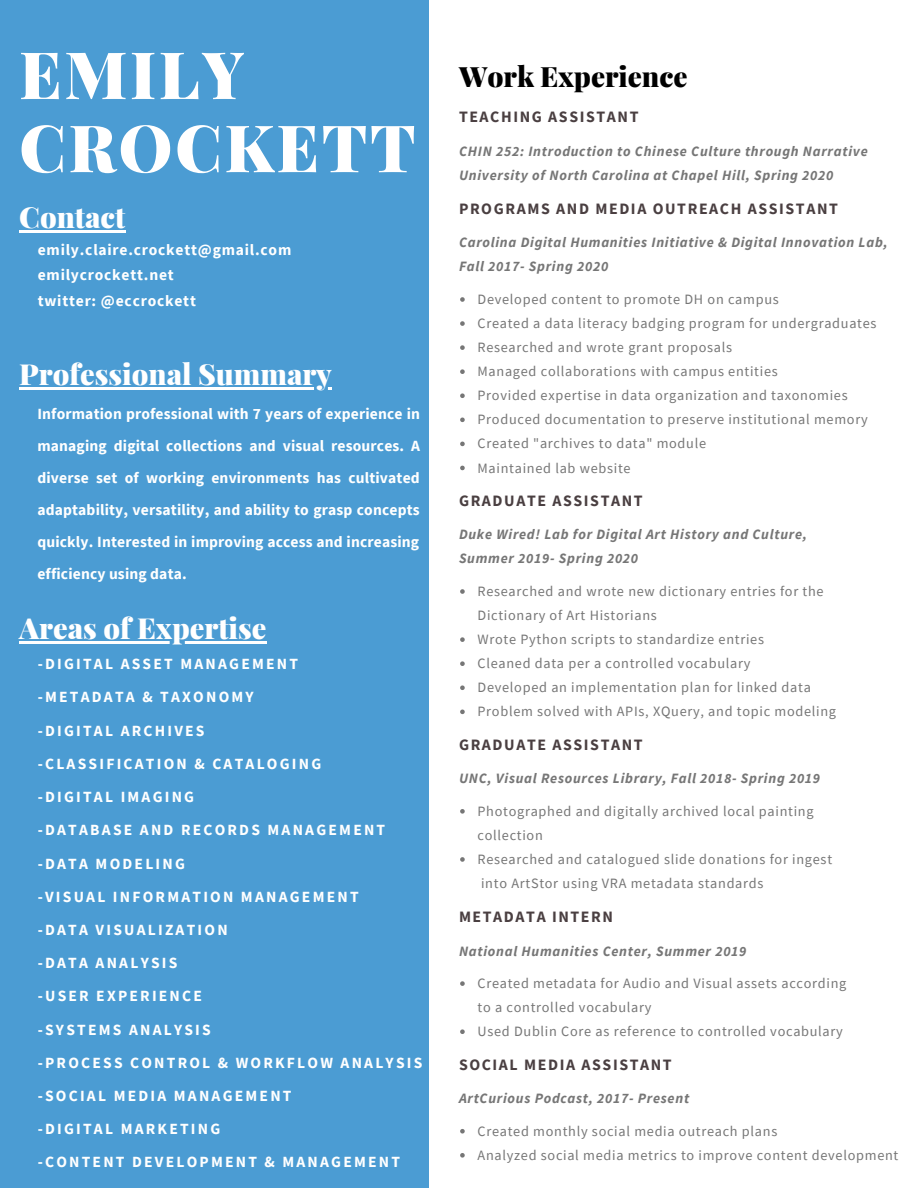
<style>
.page{position:relative;width:918px;height:1188px;background:#fff}
.page>*{position:absolute;margin:0;border:0;box-sizing:border-box;transform-origin:0 0}
.t1{font:900 65.4px/73.2px "Playfair Display";letter-spacing:.04em;color:#fff}
.t2{font:900 29.1px "Playfair Display";color:#fff}
.t3{font:900 28.05px "Playfair Display";color:#000}
.t4{font:700 15.9px "Source Sans Pro";letter-spacing:.1em;color:#4a3f41}
.t5{font:700 15.6px/33.2px "Source Sans Pro";letter-spacing:.14em;color:#fff}
.t6{font:700 15.6px/25.7px "Source Sans Pro";letter-spacing:.05em;color:#fff}
.t7{font:14.25px/24px "Source Sans Pro";letter-spacing:.05em;color:#767676}
.t8{font:italic 700 14.25px/24px "Source Sans Pro";letter-spacing:.05em;color:#767676}
</style>
<div class="page">
<div style="left:0;top:0;width:428px;height:1188px;background:#4b9cd3"></div>
<hr style="left:19px;top:230px;width:106px;height:2px;background:#fff">
<svg style="left:460px;top:809px;width:5px;height:5px"></svg>
<svg style="left:460px;top:857px;width:5px;height:5px"></svg>
<svg style="left:460px;top:297px;width:5px;height:5px"></svg>
<svg style="left:460px;top:321px;width:5px;height:5px"></svg>
<svg style="left:460px;top:345px;width:5px;height:5px"></svg>
<svg style="left:460px;top:369px;width:5px;height:5px"></svg>
<svg style="left:460px;top:393px;width:5px;height:5px"></svg>
<svg style="left:460px;top:418px;width:5px;height:4px"></svg>
<svg style="left:460px;top:442px;width:5px;height:4px"></svg>
<svg style="left:460px;top:466px;width:5px;height:4px"></svg>
<svg style="left:460px;top:589px;width:5px;height:5px"></svg>
<svg style="left:460px;top:637px;width:5px;height:5px"></svg>
<svg style="left:460px;top:661px;width:5px;height:5px"></svg>
<svg style="left:460px;top:685px;width:5px;height:5px"></svg>
<svg style="left:460px;top:710px;width:5px;height:4px"></svg>
<svg style="left:460px;top:981px;width:5px;height:5px"></svg>
<svg style="left:460px;top:1029px;width:5px;height:5px"></svg>
<svg style="left:460px;top:1129px;width:5px;height:5px"></svg>
<svg style="left:460px;top:1153px;width:5px;height:5px"></svg>
<hr style="left:19px;top:642px;width:247px;height:2px;background:#fff">
<hr style="left:19px;top:387px;width:313px;height:2px;background:#fff">
<h1 class="t1" style="left:19px;top:35px;width:398px">EMILY<br>CROCKETT</h1>
<h2 class="t2" style="left:19px;top:196px;width:108px">Contact</h2>
<p class="t6" style="left:38px;top:236px;width:255px">emily.claire.crockett@gmail.com emilycrockett.net<br>twitter: @eccrockett</p>
<h2 class="t2" style="left:19px;top:353px;width:314px">Professional Summary</h2>
<p class="t5" style="left:37px;top:397px;width:384px;line-height:32.1px;text-align:justify">Information professional with 7 years of experience in managing digital collections and visual resources. A diverse set of working environments has cultivated adaptability, versatility, and ability to grasp concepts quickly. Interested in improving access and increasing efficiency using data.</p>
<h2 class="t2" style="left:19px;top:608px;width:249px">Areas of Expertise</h2>
<p class="t5" style="left:38px;top:647px;width:386px">-DIGITAL ASSET MANAGEMENT<br>-METADATA &amp; TAXONOMY<br>-DIGITAL ARCHIVES<br>-CLASSIFICATION &amp; CATALOGING<br>-DIGITAL IMAGING<br>-DATABASE AND RECORDS MANAGEMENT -DATA MODELING<br>-VISUAL INFORMATION MANAGEMENT<br>-DATA VISUALIZATION<br>-DATA ANALYSIS<br>-USER EXPERIENCE<br>-SYSTEMS ANALYSIS<br>-PROCESS CONTROL &amp; WORKFLOW ANALYSIS -SOCIAL MEDIA MANAGEMENT<br>-DIGITAL MARKETING<br>-CONTENT DEVELOPMENT &amp; MANAGEMENT</p>
<h3 class="t3" style="left:459px;top:56px;width:230px">Work Experience</h3>
<p class="t4" style="left:459px;top:107px;width:181px">TEACHING ASSISTANT</p>
<p class="t8" style="left:459px;top:139px;width:410px">CHIN 252: Introduction to Chinese Culture through Narrative<br>University of North Carolina at Chapel Hill, Spring 2020</p>
<p class="t4" style="left:459px;top:198px;width:380px">PROGRAMS AND MEDIA OUTREACH ASSISTANT</p>
<p class="t8" style="left:459px;top:230px;width:430px">Carolina Digital Humanities Initiative &amp; Digital Innovation Lab,<br>Fall 2017- Spring 2020</p>
<p class="t7" style="left:478px;top:287px;width:401px">Developed content to promote DH on campus<br>Created a data literacy badging program for undergraduates Researched and wrote grant proposals<br>Managed collaborations with campus entities<br>Provided expertise in data organization and taxonomies Produced documentation to preserve institutional memory Created "archives to data" module<br>Maintained lab website</p>
<p class="t4" style="left:459px;top:490px;width:185px">GRADUATE ASSISTANT</p>
<p class="t8" style="left:459px;top:522px;width:349px">Duke Wired! Lab for Digital Art History and Culture,<br>Summer 2019- Spring 2020</p>
<p class="t7" style="left:478px;top:579px;width:360px">Researched and wrote new dictionary entries for the Dictionary of Art Historians<br>Wrote Python scripts to standardize entries<br>Cleaned data per a controlled vocabulary<br>Developed an implementation plan for linked data Problem solved with APIs, XQuery, and topic modeling</p>
<p class="t4" style="left:459px;top:734px;width:185px">GRADUATE ASSISTANT</p>
<p class="t8" style="left:459px;top:766px;width:363px">UNC, Visual Resources Library, Fall 2018- Spring 2019</p>
<p class="t7" style="left:478px;top:799px;width:356px">Photographed and digitally archived local painting collection<br>Researched and catalogued slide donations for ingest into ArtStor using VRA metadata standards</p>
<p class="t4" style="left:459px;top:906px;width:156px">METADATA INTERN</p>
<p class="t8" style="left:459px;top:938px;width:289px">National Humanities Center, Summer 2019</p>
<p class="t7" style="left:478px;top:971px;width:370px">Created metadata for Audio and Visual assets according to a controlled vocabulary<br>Used Dublin Core as reference to controlled vocabulary</p>
<p class="t4" style="left:459px;top:1054px;width:214px">SOCIAL MEDIA ASSISTANT</p>
<p class="t8" style="left:459px;top:1086px;width:232px">ArtCurious Podcast, 2017- Present</p>
<p class="t7" style="left:478px;top:1119px;width:422px">Created monthly social media outreach plans<br>Analyzed social media metrics to improve content development</p>
</div>
